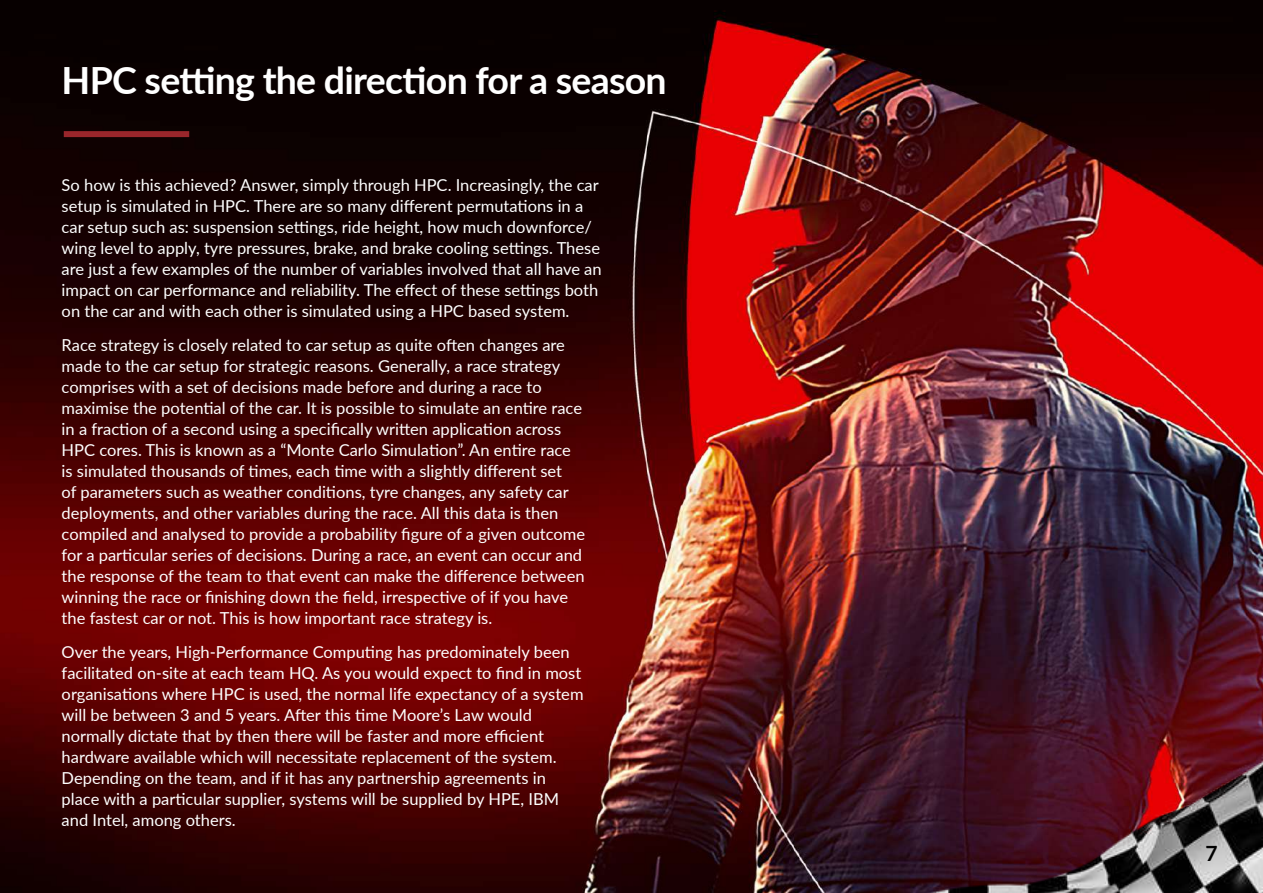
<style>
.page{position:relative;width:1263px;height:893px;background:#fff}
.page>*{position:absolute;margin:0;border:0;box-sizing:border-box;transform-origin:0 0}
.t1{font:700 37.5px "Lato";letter-spacing:-.02em;color:#fff}
.t2{font:700 21px "Lato";color:#000}
.t3{font:16.5px/21px "Lato";color:#fff}
</style>
<div class="page">
<img style="left:0;top:0;width:1263px;height:893px">
<div style="left:64px;top:131px;width:125px;height:6px;background:#99262b"></div>
<img style="left:877px;top:727px;width:386px;height:166px">
<h1 class="t1" style="left:62px;top:52px;width:607px">HPC setting the direction for a season</h1>
<p class="t3" style="left:62px;top:174px;width:542px">So how is this achieved? Answer, simply through HPC. Increasingly, the car setup is simulated in HPC. There are so many different permutations in a car setup such as: suspension settings, ride height, how much downforce/ wing level to apply, tyre pressures, brake, and brake cooling settings. These are just a few examples of the number of variables involved that all have an impact on car performance and reliability. The effect of these settings both on the car and with each other is simulated using a HPC based system.</p>
<p class="t3" style="left:62px;top:334px;width:525px">Race strategy is closely related to car setup as quite often changes are made to the car setup for strategic reasons. Generally, a race strategy comprises with a set of decisions made before and during a race to maximise the potential of the car. It is possible to simulate an entire race in a fraction of a second using a specifically written application across HPC cores. This is known as a “Monte Carlo Simulation”. An entire race is simulated thousands of times, each time with a slightly different set<br>of parameters such as weather conditions, tyre changes, any safety car deployments, and other variables during the race. All this data is then compiled and analysed to provide a probability figure of a given outcome for a particular series of decisions. During a race, an event can occur and the response of the team to that event can make the difference between winning the race or finishing down the field, irrespective of if you have the fastest car or not. This is how important race strategy is.</p>
<p class="t3" style="left:62px;top:641px;width:523px">Over the years, High-Performance Computing has predominately been facilitated on-site at each team HQ. As you would expect to find in most organisations where HPC is used, the normal life expectancy of a system will be between 3 and 5 years. After this time Moore’s Law would normally dictate that by then there will be faster and more efficient hardware available which will necessitate replacement of the system.<br>Depending on the team, and if it has any partnership agreements in place with a particular supplier, systems will be supplied by HPE, IBM and Intel, among others.</p>
<p class="t2" style="left:1205px;top:838px;width:14px">7</p>
</div>
